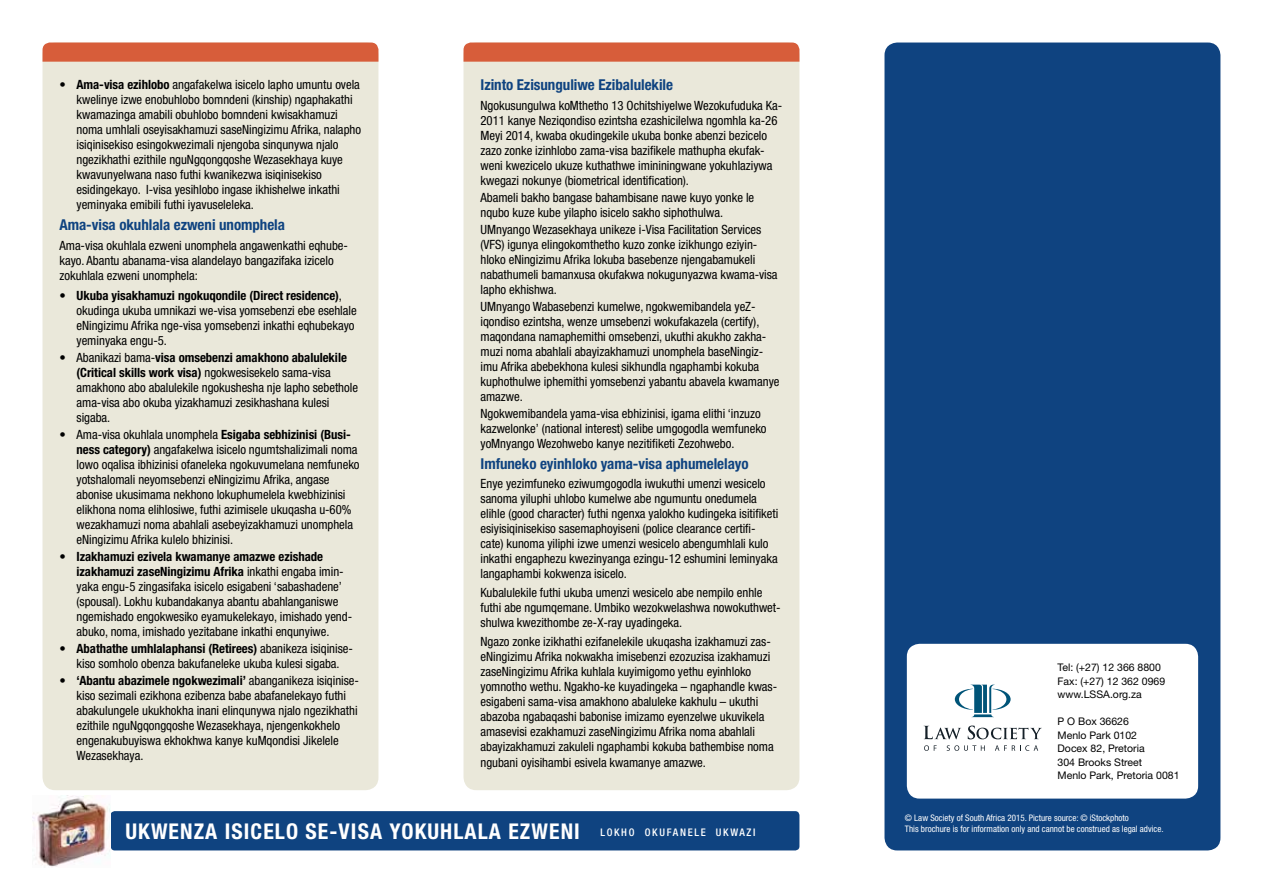
<style>
.page{position:relative;width:1263px;height:893px;background:#fff}
.page>*{position:absolute;margin:0;border:0;box-sizing:border-box;transform-origin:0 0}
.t1{font:700 condensed 21.75px "Helvetica Neue";color:#fff}
.t2{font:700 condensed 15px "Helvetica Neue";letter-spacing:-.005em;color:#0f4380}
.t3{font:condensed 12.75px/15px "Helvetica Neue";letter-spacing:-.005em;color:#000}
.t4{font:10.5px/13.5px "Helvetica Neue";color:#000}
.t5{font:500 condensed 10.5px "Helvetica Neue";letter-spacing:.16em;color:#fff}
.t6{font:condensed 9px/10.8px "Helvetica Neue";color:#fff}
.s1{font-weight:700}
</style>
<div class="page">
<div style="left:43px;top:43px;width:335px;height:747px;background:#eae8da;border-radius:13px"></div>
<div style="left:463px;top:43px;width:336px;height:747px;background:#eae8da;border-radius:13px"></div>
<div style="left:884px;top:43px;width:336px;height:807px;background:#0f4380;border-radius:13px"></div>
<div style="left:43px;top:43px;width:335px;height:19px;background:#d75d3a"></div>
<div style="left:463px;top:43px;width:336px;height:19px;background:#d75d3a"></div>
<div style="left:111px;top:811px;width:688px;height:39px;background:#0f4380;border-radius:4px"></div>
<div style="left:907px;top:644px;width:291px;height:155px;background:#fff;border-radius:13px"></div>
<svg style="left:955px;top:685px;width:55px;height:32px"></svg>
<svg style="left:924px;top:726px;width:37px;height:13px"></svg>
<svg style="left:968px;top:725px;width:74px;height:14px"></svg>
<svg style="left:924px;top:745px;width:13px;height:6px"></svg>
<svg style="left:947px;top:745px;width:38px;height:6px"></svg>
<svg style="left:995px;top:745px;width:43px;height:6px"></svg>
<img style="left:33px;top:796px;width:78px;height:71px">
<p class="t3" style="left:77px;top:77px;width:286px;text-indent:-17px">• <span class="s1">Ama-visa ezihlobo</span> angafakelwa isicelo lapho umuntu ovela kwelinye izwe enobuhlobo bomndeni (kinship) ngaphakathi kwamazinga amabili obuhlobo bomndeni kwisakhamuzi noma umhlali oseyisakhamuzi saseNingizimu Afrika, nalapho isiqinisekiso esingokwezimali njengoba sinqunywa njalo ngezikhathi ezithile nguNgqongqoshe Wezasekhaya kuye kwavunyelwana naso futhi kwanikezwa isiqinisekiso esidingekayo. I-visa yesihlobo ingase ikhishelwe inkathi yeminyaka emibili futhi iyavuseleleka.</p>
<p class="t2" style="left:60px;top:215px;width:227px">Ama-visa okuhlala ezweni unomphela</p>
<p class="t3" style="left:60px;top:238px;width:290px">Ama-visa okuhlala ezweni unomphela angawenkathi eqhube&shy;kayo. Abantu abanama-visa alandelayo bangazifaka izicelo zokuhlala ezweni unomphela:</p>
<p class="t3" style="left:77px;top:287px;width:282px;text-indent:-17px">• <span class="s1">Ukuba yisakhamuzi ngokuqondile (Direct residence)</span>, okudinga ukuba umnikazi we-visa yomsebenzi ebe esehlale eNingizimu Afrika nge-visa yomsebenzi inkathi eqhubekayo yeminyaka engu-5.</p>
<p class="t3" style="left:77px;top:350px;width:283px;text-indent:-17px">• Abanikazi bama-<span class="s1">visa omsebenzi amakhono abalulekile (Critical skills work visa)</span> ngokwesisekelo sama-visa amakhono abo abalulekile ngokushesha nje lapho sebethole ama-visa abo okuba yizakhamuzi zesikhashana kulesi sigaba.</p>
<p class="t3" style="left:77px;top:427px;width:285px;text-indent:-17px">• Ama-visa okuhlala unomphela <span class="s1">Esigaba sebhizinisi (Busi&shy;ness category)</span> angafakelwa isicelo ngumtshalizimali noma lowo oqalisa ibhizinisi ofaneleka ngokuvumelana nemfuneko yotshalomali neyomsebenzi eNingizimu Afrika, angase abonise ukusimama nekhono lokuphumelela kwebhizinisi elikhona noma elihlosiwe, futhi azimisele ukuqasha u-60% wezakhamuzi noma abahlali asebeyizakhamuzi unomphela eNingizimu Afrika kulelo bhizinisi.</p>
<p class="t3" style="left:77px;top:549px;width:277px;text-indent:-17px">• <span class="s1">Izakhamuzi ezivela kwamanye amazwe ezishade izakhamuzi zaseNingizimu Afrika</span> inkathi engaba imin&shy;yaka engu-5 zingasifaka isicelo esigabeni ‘sabashadene’ (spousal). Lokhu kubandakanya abantu abahlanganiswe ngemishado engokwesiko eyamukelekayo, imishado yend&shy;abuko, noma, imishado yezitabane inkathi enqunyiwe.</p>
<p class="t3" style="left:60px;top:641px;width:295px;text-align:center">• <span class="s1">Abathathe umhlalaphansi (Retirees)</span> abanikeza isiqinise&shy;kiso somholo obenza bakufaneleke ukuba kulesi sigaba.</p>
<p class="t3" style="left:77px;top:673px;width:284px;text-indent:-17px">• <span class="s1">‘Abantu abazimele ngokwezimali’</span> abanganikeza isiqinise&shy;kiso sezimali ezikhona ezibenza babe abafanelekayo futhi abakulungele ukukhokha inani elinqunywa njalo ngezikhathi ezithile nguNgqongqoshe Wezasekhaya, njengenkokhelo engenakubuyiswa ekhokhwa kanye kuMqondisi Jikelele Wezasekhaya.</p>
<p class="t2" style="left:480px;top:76px;width:194px">Izinto Ezisunguliwe Ezibalulekile</p>
<p class="t3" style="left:480px;top:97px;width:303px">Ngokusungulwa koMthetho 13 Ochitshiyelwe Wezokufuduka Ka-2011 kanye Neziqondiso ezintsha ezashicilelwa ngomhla ka-26<br>Meyi 2014, kwaba okudingekile ukuba bonke abenzi bezicelo zazo zonke izinhlobo zama-visa bazifikele mathupha ekufak&shy;weni kwezicelo ukuze kuthathwe imininingwane yokuhlaziywa kwegazi nokunye (biometrical identification).</p>
<p class="t3" style="left:480px;top:190px;width:275px">Abameli bakho bangase bahambisane nawe kuyo yonke le nqubo kuze kube yilapho isicelo sakho siphothulwa.</p>
<p class="t3" style="left:480px;top:222px;width:299px">UMnyango Wezasekhaya unikeze i-Visa Facilitation Services (VFS) igunya elingokomthetho kuzo zonke izikhungo eziyin&shy;hloko eNingizimu Afrika lokuba basebenze njengabamukeli nabathumeli bamanxusa okufakwa nokugunyazwa kwama-visa lapho ekhishwa.</p>
<p class="t3" style="left:480px;top:299px;width:300px">UMnyango Wabasebenzi kumelwe, ngokwemibandela yeZ&shy;iqondiso ezintsha, wenze umsebenzi wokufakazela (certify), maqondana namaphemithi omsebenzi, ukuthi akukho zakha&shy;muzi noma abahlali abayizakhamuzi unomphela baseNingiz&shy;imu Afrika abebekhona kulesi sikhundla ngaphambi kokuba kuphothulwe iphemithi yomsebenzi yabantu abavela kwamanye amazwe.</p>
<p class="t3" style="left:480px;top:406px;width:288px">Ngokwemibandela yama-visa ebhizinisi, igama elithi ‘inzuzo kazwelonke’ (national interest) selibe umgogodla wemfuneko yoMnyango Wezohwebo kanye nezitifiketi Zezohwebo.</p>
<p class="t2" style="left:480px;top:454px;width:270px">Imfuneko eyinhloko yama-visa aphumelelayo</p>
<p class="t3" style="left:480px;top:476px;width:299px">Enye yezimfuneko eziwumgogodla iwukuthi umenzi wesicelo sanoma yiluphi uhlobo kumelwe abe ngumuntu onedumela elihle (good character) futhi ngenxa yalokho kudingeka isitifiketi esiyisiqinisekiso sasemaphoyiseni (police clearance certifi&shy;cate) kunoma yiliphi izwe umenzi wesicelo abengumhlali kulo inkathi engaphezu kwezinyanga ezingu-12 eshumini leminyaka langaphambi kokwenza isicelo.</p>
<p class="t3" style="left:480px;top:585px;width:302px">Kubalulekile futhi ukuba umenzi wesicelo abe nempilo enhle futhi abe ngumqemane. Umbiko wezokwelashwa nowokuthwet&shy;shulwa kwezithombe ze-X-ray uyadingeka.</p>
<p class="t3" style="left:480px;top:634px;width:298px">Ngazo zonke izikhathi ezifanelekile ukuqasha izakhamuzi zas&shy;eNingizimu Afrika nokwakha imisebenzi ezozuzisa izakhamuzi zaseNingizimu Afrika kuhlala kuyimigomo yethu eyinhloko yomnotho wethu. Ngakho-ke kuyadingeka – ngaphandle kwas&shy;esigabeni sama-visa amakhono abaluleke kakhulu – ukuthi abazoba ngabaqashi babonise imizamo eyenzelwe ukuvikela amasevisi ezakhamuzi zaseNingizimu Afrika noma abahlali abayizakhamuzi zakuleli ngaphambi kokuba bathembise noma ngubani oyisihambi esivela kwamanye amazwe.</p>
<h1 class="t1" style="left:225px;top:818px;width:12px">ISICELO</h1>
<h1 class="t1" style="left:306px;top:818px;width:45px">SE-VISA</h1>
<h1 class="t1" style="left:389px;top:818px;width:64px">YOKUHLALA</h1>
<h1 class="t1" style="left:508px;top:818px;width:13px">EZWENI</h1>
<h1 class="t1" style="left:125px;top:818px;width:27px">UKWENZA</h1>
<p class="t5" style="left:600px;top:826px;width:157px">LOKHO OKUFANELE UKWAZI</p>
<p class="t4" style="left:1057px;top:660px;width:109px">Tel: (+27) 12 366 8800<br>Fax: (+27) 12 362 0969 www.LSSA.org.za</p>
<p class="t4" style="left:1057px;top:714px;width:123px">P O Box 36626<br>Menlo Park 0102<br>Docex 82, Pretoria<br>304 Brooks Street<br>Menlo Park, Pretoria 0081</p>
<p class="t6" style="left:905px;top:812px;width:260px">© Law Society of South Africa 2015. Picture source: © iStockphoto<br>This brochure is for information only and cannot be construed as legal advice.</p>
</div>
